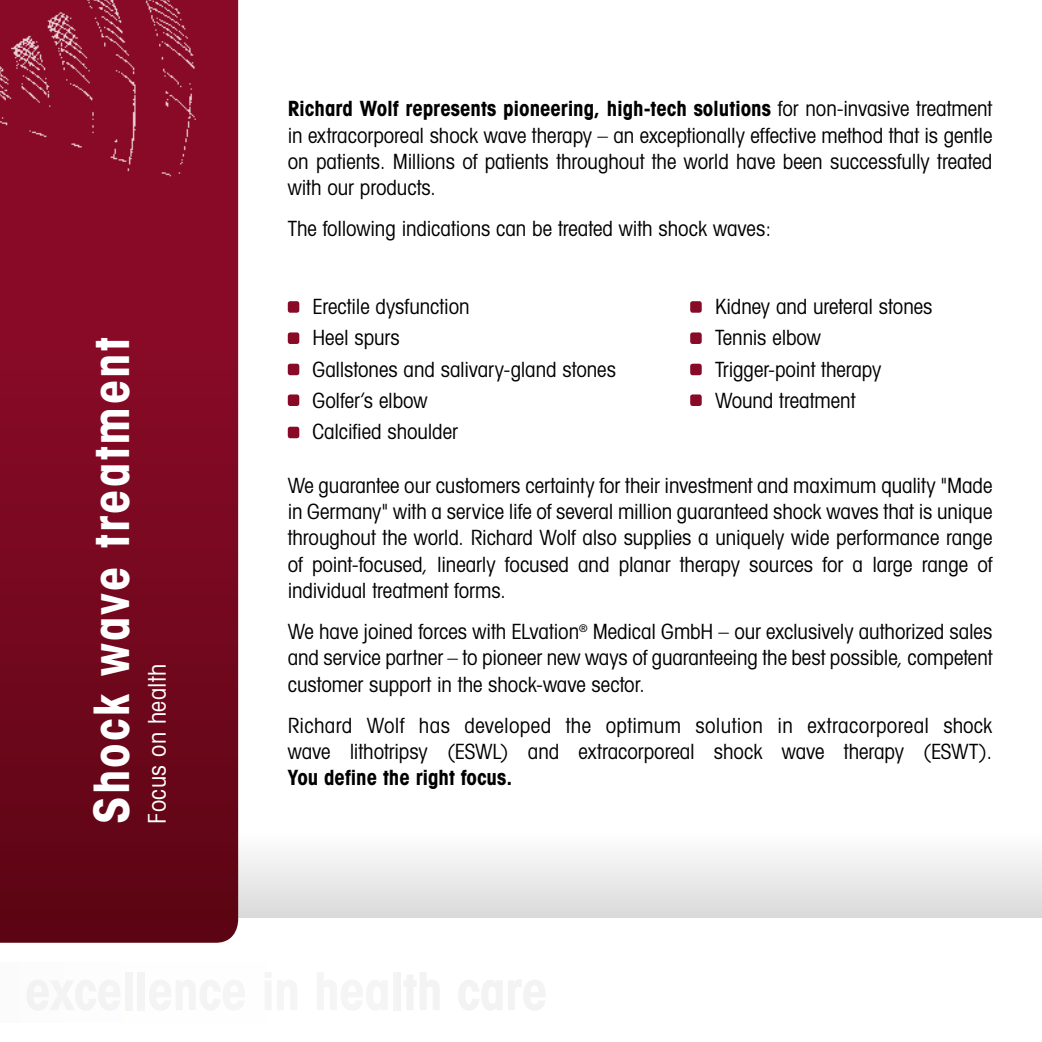
<style>
.page{position:relative;width:1042px;height:1042px;background:#fff}
.page>*{position:absolute;margin:0;border:0;box-sizing:border-box;transform-origin:0 0}
.t1{font:700 condensed 49px "Avant Garde";letter-spacing:.045em;color:#fff}
.t2{font:condensed 24.5px "Avant Garde";letter-spacing:.015em;color:#fff}
.t3{font:condensed 21px/26.2px "Avant Garde";letter-spacing:-.005em;color:#000;text-align:justify}
.t4{font:700 condensed 21px "Avant Garde";letter-spacing:-.005em;color:#000}
.s1{font-weight:700}
</style>
<div class="page">
<div style="left:120px;top:808px;width:922px;height:110px;background:linear-gradient(to bottom,#fff,#dbdbdb)"></div>
<svg style="left:0;top:0;width:238px;height:943px;background:#77081f"></svg>
<img style="left:0;top:0;width:205px;height:192px">
<div style="left:288px;top:301px;width:11px;height:12px;background:#880a26;border-radius:2px"></div>
<div style="left:288px;top:332px;width:11px;height:12px;background:#880a26;border-radius:2px"></div>
<div style="left:288px;top:364px;width:11px;height:11px;background:#880a26;border-radius:2px"></div>
<div style="left:288px;top:394px;width:11px;height:12px;background:#880a26;border-radius:2px"></div>
<div style="left:288px;top:427px;width:11px;height:11px;background:#880a26;border-radius:2px"></div>
<div style="left:690px;top:301px;width:12px;height:12px;background:#880a26;border-radius:2px"></div>
<div style="left:690px;top:332px;width:12px;height:12px;background:#880a26;border-radius:2px"></div>
<div style="left:690px;top:364px;width:12px;height:11px;background:#880a26;border-radius:2px"></div>
<div style="left:690px;top:394px;width:12px;height:12px;background:#880a26;border-radius:2px"></div>
<h1 class="t1" style="left:80px;top:823px;width:487px;rotate:-90deg">Shock wave treatment</h1>
<p class="t2" style="left:142px;top:823px;width:161px;rotate:-90deg">Focus on health</p>
<p class="t3" style="left:288px;top:95px;width:706px"><span class="s1">Richard Wolf represents pioneering, high-tech solutions</span> for non-invasive treatment in extracorporeal shock wave therapy – an exceptionally effective method that is gentle on patients. Millions of patients throughout the world have been successfully treated with our products.</p>
<p class="t3" style="left:288px;top:215px;width:485px">The following indications can be treated with shock waves:</p>
<p class="t3" style="left:313px;top:291px;width:305px;line-height:31.2px;text-align:left">Erectile dysfunction<br>Heel spurs<br>Gallstones and salivary-gland stones<br>Golfer’s elbow<br>Calcified shoulder</p>
<p class="t3" style="left:715px;top:291px;width:219px;line-height:31.2px;text-align:left">Kidney and ureteral stones<br>Tennis elbow<br>Trigger-point therapy<br>Wound treatment</p>
<p class="t3" style="left:288px;top:472px;width:706px">We guarantee our customers certainty for their investment and maximum quality "Made in Germany" with a service life of several million guaranteed shock waves that is unique throughout the world. Richard Wolf also supplies a uniquely wide performance range of point-focused, linearly focused and planar therapy sources for a large range of individual treatment forms.</p>
<p class="t3" style="left:288px;top:618px;width:706px">We have joined forces with ELvation<sup>®</sup> Medical GmbH – our exclusively authorized sales and service partner – to pioneer new ways of guaranteeing the best possible, competent customer support in the shock-wave sector.</p>
<p class="t3" style="left:288px;top:711px;width:706px">Richard Wolf has developed the optimum solution in extracorporeal shock wave lithotripsy (ESWL) and extracorporeal shock wave therapy (ESWT).</p>
<p class="t4" style="left:288px;top:764px;width:226px">You define the right focus.</p>
</div>
